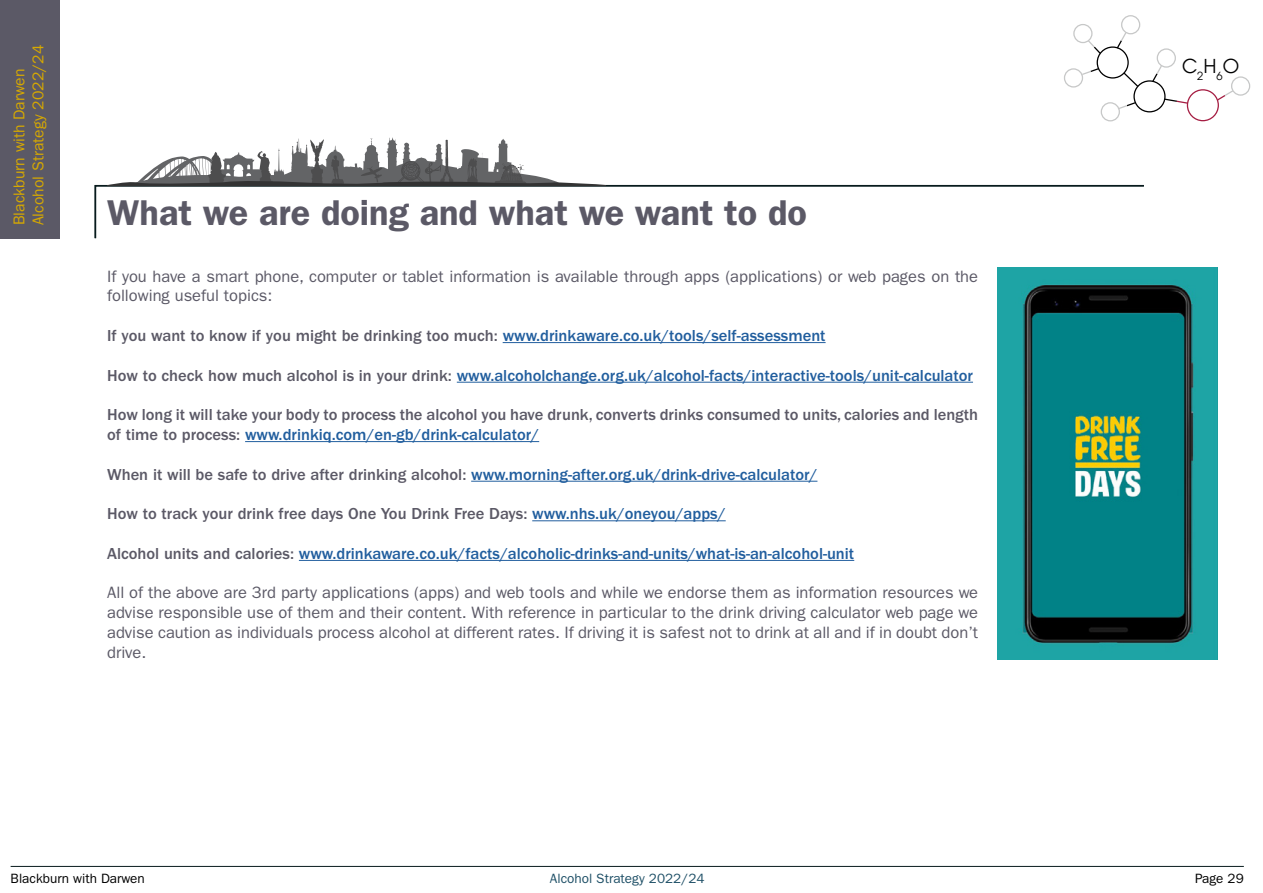
<style>
.page{position:relative;width:1263px;height:893px;background:#fff}
.page>*{position:absolute;margin:0;border:0;box-sizing:border-box;transform-origin:0 0}
.t1{font:600 36px "ITC Franklin Gothic Std";color:#5b5966}
.t2{font:21px "Avignon";color:#000}
.t3{font:16.5px/19.8px "ITC Franklin Gothic Std";color:#5b5966}
.t4{font:500 16.5px/19.8px "ITC Franklin Gothic Std";color:#5b5966}
.t5{font:500 16.5px "ITC Franklin Gothic Std";color:#215e9e}
.t6{font:15.75px/18.9px "ITC Franklin Gothic Std";color:#d7a900}
.t7{font:13.5px "ITC Franklin Gothic Std";color:#000}
.t8{font:13.5px "ITC Franklin Gothic Std";color:#1f5067}
.s1{color:#215e9e}
.s2{color:#5b5966}
</style>
<div class="page">
<hr style="left:11px;top:866px;width:1233px;height:1px;background:#081b1d">
<div style="left:1096px;top:46px;width:33px;height:33px;border:1px solid #000;border-radius:50%"></div>
<div style="left:1187px;top:89px;width:32px;height:32px;border:1px solid #a51d42;border-radius:50%"></div>
<div style="left:1121px;top:15px;width:19px;height:19px;border:1px solid #c7c8c8;border-radius:50%"></div>
<div style="left:1231px;top:76px;width:19px;height:20px;border:1px solid #c7c8c8;border-radius:50%"></div>
<div style="left:1073px;top:24px;width:19px;height:19px;border:1px solid #c7c8c8;border-radius:50%"></div>
<div style="left:1064px;top:68px;width:19px;height:20px;border:1px solid #c7c8c8;border-radius:50%"></div>
<div style="left:1133px;top:80px;width:32px;height:32px;border:1px solid #000;border-radius:50%"></div>
<div style="left:1157px;top:48px;width:19px;height:20px;border:1px solid #c7c8c8;border-radius:50%"></div>
<div style="left:1101px;top:102px;width:19px;height:19px;border:1px solid #c7c8c8;border-radius:50%"></div>
<svg style="left:1122px;top:71px;width:18px;height:17px"></svg>
<svg style="left:1163px;top:98px;width:26px;height:7px"></svg>
<svg style="left:1151px;top:64px;width:12px;height:19px"></svg>
<svg style="left:1115px;top:31px;width:12px;height:19px"></svg>
<svg style="left:1117px;top:101px;width:20px;height:9px"></svg>
<svg style="left:1080px;top:67px;width:20px;height:9px"></svg>
<svg style="left:1086px;top:39px;width:16px;height:16px"></svg>
<svg style="left:1216px;top:89px;width:19px;height:13px"></svg>
<div style="left:0;top:0;width:60px;height:238px;background:#5b5966"></div>
<svg style="left:94px;top:184px;width:1050px;height:55px"></svg>
<hr style="left:503px;top:342px;width:323px;height:1px;background:#215e9e">
<hr style="left:457px;top:382px;width:516px;height:1px;background:#215e9e">
<hr style="left:245px;top:441px;width:294px;height:1px;background:#215e9e">
<hr style="left:471px;top:481px;width:346px;height:1px;background:#215e9e">
<hr style="left:532px;top:520px;width:194px;height:1px;background:#215e9e">
<hr style="left:299px;top:560px;width:555px;height:1px;background:#215e9e">
<img style="left:997px;top:268px;width:220px;height:391px">
<svg style="left:108px;top:137px;width:498px;height:49px"></svg>
<p class="t6" style="left:10px;top:225px;width:182px;rotate:-90deg">Blackburn with Darwen<br>Alcohol Strategy 2022/24</p>
<h1 class="t1" style="left:107px;top:191px;width:701px">What we are doing and what we want to do</h1>
<p class="t3" style="left:107px;top:266px;width:872px">If you have a smart phone, computer or tablet information is available through apps (applications) or web pages on the following useful topics:</p>
<p class="t4" style="left:107px;top:326px;width:720px">If you want to know if you might be drinking too much: <span class="s1">www.drinkaware.co.uk/tools/self-assessment</span></p>
<p class="t5" style="left:107px;top:366px;width:867px"><span class="s2">How to check how much alcohol is in your drink:</span> www.alcoholchange.org.uk/alcohol-facts/interactive-tools/unit-calculator</p>
<p class="t4" style="left:107px;top:405px;width:872px">How long it will take your body to process the alcohol you have drunk, converts drinks consumed to units, calories and length of time to process: <span class="s1">www.drinkiq.com/en-gb/drink-calculator/</span></p>
<p class="t5" style="left:107px;top:465px;width:712px"><span class="s2">When it will be safe to drive after drinking alcohol:</span> www.morning-after.org.uk/drink-drive-calculator/</p>
<p class="t4" style="left:107px;top:504px;width:620px">How to track your drink free days One You Drink Free Days: <span class="s1">www.nhs.uk/oneyou/apps/</span></p>
<p class="t5" style="left:107px;top:544px;width:749px"><span class="s2">Alcohol units and calories:</span> www.drinkaware.co.uk/facts/alcoholic-drinks-and-units/what-is-an-alcohol-unit</p>
<p class="t3" style="left:107px;top:583px;width:872px;text-align:justify">All of the above are 3rd party applications (apps) and web tools and while we endorse them as information resources we advise responsible use of them and their content. With reference in particular to the drink driving calculator web page we advise caution as individuals process alcohol at different rates. If driving it is safest not to drink at all and if in doubt don’t drive.</p>
<p class="t2" style="left:1182px;top:50px;width:59px">C<sub>2</sub>H<sub>6</sub>O</p>
<p class="t7" style="left:11px;top:871px;width:136px">Blackburn with Darwen</p>
<p class="t8" style="left:550px;top:871px;width:156px">Alcohol Strategy 2022/24</p>
<p class="t7" style="left:1195px;top:871px;width:50px">Page 29</p>
</div>
